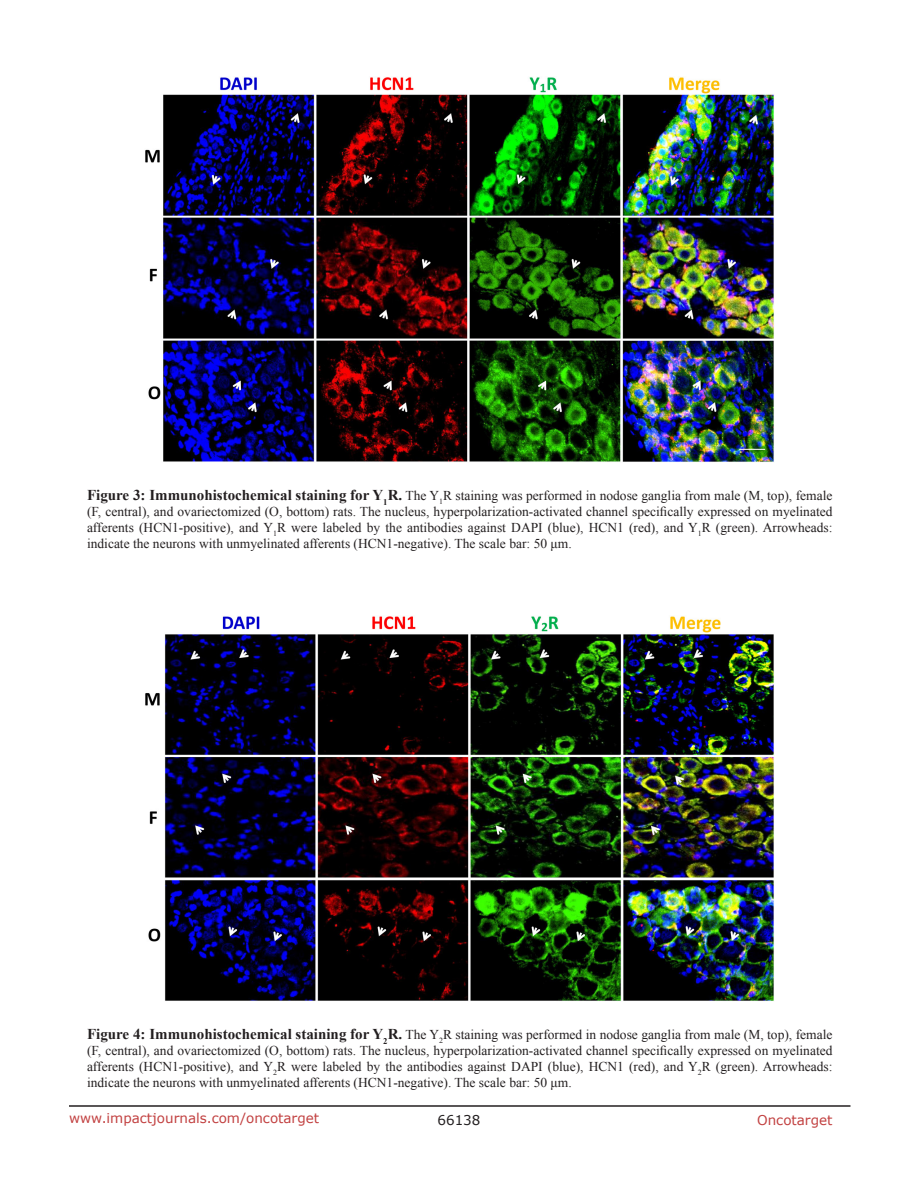
<style>
.page{position:relative;width:918px;height:1188px;background:#fff}
.page>*{position:absolute;margin:0;border:0;box-sizing:border-box;transform-origin:0 0}
.figuretext{font:13.5px/16.2px "Times New Roman";color:#231f20;text-align:justify}
.t1{font:13.5px "Verdana";color:#c24141}
.t2{font:13.5px "Verdana";color:#231f20}
.s1{font-weight:700;font-size:15px}
</style>
<div class="page">
<hr style="left:69px;top:1105px;width:781px;height:2px;background:#231f20">
<img style="left:145px;top:77px;width:629px;height:385px">
<img style="left:145px;top:616px;width:629px;height:385px">
<p class="figuretext" style="left:87px;top:487px;width:747px"><span class="s1">Figure 3: Immunohistochemical staining for Y</span><sub>1</sub><span class="s1">R.</span> The Y<sub>1</sub>R staining was performed in nodose ganglia from male (M, top), female (F, central), and ovariectomized (O, bottom) rats. The nucleus, hyperpolarization-activated channel specifically expressed on myelinated afferents (HCN1-positive), and Y<sub>1</sub>R were labeled by the antibodies against DAPI (blue), HCN1 (red), and Y<sub>1</sub>R (green). Arrowheads: indicate the neurons with unmyelinated afferents (HCN1-negative). The scale bar: 50 μm.</p>
<p class="figuretext" style="left:87px;top:1026px;width:747px"><span class="s1">Figure 4: Immunohistochemical staining for Y</span><sub>2</sub><span class="s1">R.</span> The Y<sub>2</sub>R staining was performed in nodose ganglia from male (M, top), female (F, central), and ovariectomized (O, bottom) rats. The nucleus, hyperpolarization-activated channel specifically expressed on myelinated afferents (HCN1-positive), and Y<sub>2</sub>R were labeled by the antibodies against DAPI (blue), HCN1 (red), and Y<sub>2</sub>R (green). Arrowheads: indicate the neurons with unmyelinated afferents (HCN1-negative). The scale bar: 50 μm.</p>
<p class="t1" style="left:69px;top:1109px;width:252px">www.impactjournals.com/oncotarget</p>
<p class="t2" style="left:438px;top:1111px;width:44px">66138</p>
<p class="t1" style="left:757px;top:1111px;width:77px">Oncotarget</p>
</div>
